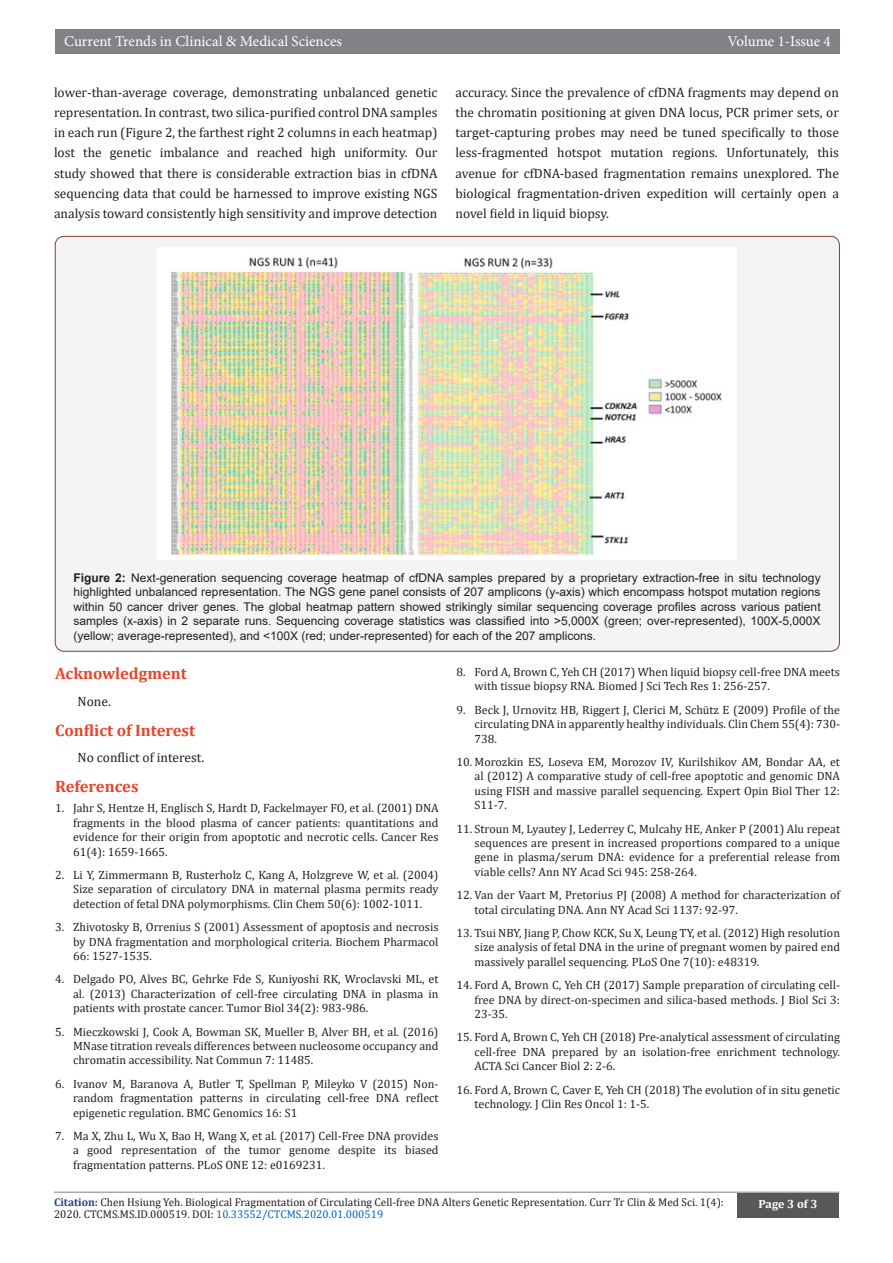
<style>
.page{position:relative;width:893px;height:1263px;background:#fff}
.page>*{position:absolute;margin:0;border:0;box-sizing:border-box;transform-origin:0 0}
.t1{font:700 16.5px "Cambria";color:#e8442a}
.t2{font:15px "Minion Pro";color:#fff}
.t3{font:13.5px/20.2px "Cambria";color:#231f20;text-align:justify}
.t4{font:12px/14.4px "Cambria";color:#231f20;text-align:justify}
.t5{font:12px/14.4px "Arial";color:#231f20;text-align:justify}
.t6{font:700 12px "Cambria";color:#fff}
.t7{font:11.25px "Cambria";color:#231f20}
.t8{font:11.25px "Cambria";color:#0563c1}
.s1{font-weight:700}
.s2{font-weight:700;color:#253f8e}
.s3{color:#231f20}
</style>
<div class="page">
<hr style="left:54px;top:1191px;width:785px;height:2px;background:#a8a9ad">
<div style="left:55px;top:29px;width:785px;height:25px;background:#808285"></div>
<div style="left:737px;top:1193px;width:102px;height:24px;background:#57585a"></div>
<div style="left:55px;top:236px;width:784px;height:415px;background:#f4f4f4;border-radius:9px"></div>
<img style="left:158px;top:247px;width:579px;height:312px">
<p class="t2" style="left:64px;top:31px;width:279px">Current Trends in Clinical &amp; Medical Sciences</p>
<p class="t2" style="left:727px;top:31px;width:105px">Volume 1-Issue 4</p>
<p class="t3" style="left:54px;top:82px;width:385px">lower-than-average coverage, demonstrating unbalanced genetic representation. In contrast, two silica-purified control DNA samples in each run (Figure 2, the farthest right 2 columns in each heatmap) lost the genetic imbalance and reached high uniformity. Our study showed that there is considerable extraction bias in cfDNA sequencing data that could be harnessed to improve existing NGS analysis toward consistently high sensitivity and improve detection</p>
<p class="t3" style="left:455px;top:82px;width:385px">accuracy. Since the prevalence of cfDNA fragments may depend on the chromatin positioning at given DNA locus, PCR primer sets, or target-capturing probes may need be tuned specifically to those less-fragmented hotspot mutation regions. Unfortunately, this avenue for cfDNA-based fragmentation remains unexplored. The biological fragmentation-driven expedition will certainly open a novel field in liquid biopsy.</p>
<p class="t5" style="left:74px;top:570px;width:748px"><span class="s1">Figure 2:</span> Next-generation sequencing coverage heatmap of cfDNA samples prepared by a proprietary extraction-free in situ technology highlighted unbalanced representation. The NGS gene panel consists of 207 amplicons (y-axis) which encompass hotspot mutation regions within 50 cancer driver genes. The global heatmap pattern showed strikingly similar sequencing coverage profiles across various patient samples (x-axis) in 2 separate runs. Sequencing coverage statistics was classified into &gt;5,000X (green; over-represented), 100X-5,000X (yellow; average-represented), and &lt;100X (red; under-represented) for each of the 207 amplicons.</p>
<p class="t1" style="left:55px;top:662px;width:133px">Acknowledgment</p>
<p class="t3" style="left:78px;top:691px;width:35px">None.</p>
<p class="t1" style="left:55px;top:718px;width:142px">Conflict of Interest</p>
<p class="t3" style="left:78px;top:747px;width:128px">No conflict of interest.</p>
<p class="t1" style="left:55px;top:775px;width:85px">References</p>
<p class="t4" style="left:73px;top:801px;width:367px;text-indent:-18px">1. Jahr S, Hentze H, Englisch S, Hardt D, Fackelmayer FO, et al. (2001) DNA fragments in the blood plasma of cancer patients: quantitations and evidence for their origin from apoptotic and necrotic cells. Cancer Res 61(4): 1659-1665.</p>
<p class="t4" style="left:73px;top:867px;width:367px;text-indent:-18px">2. Li Y, Zimmermann B, Rusterholz C, Kang A, Holzgreve W, et al. (2004)<br>Size separation of circulatory DNA in maternal plasma permits ready detection of fetal DNA polymorphisms. Clin Chem 50(6): 1002-1011.</p>
<p class="t4" style="left:73px;top:920px;width:367px;text-indent:-18px">3. Zhivotosky B, Orrenius S (2001) Assessment of apoptosis and necrosis by DNA fragmentation and morphological criteria. Biochem Pharmacol 66: 1527-1535.</p>
<p class="t4" style="left:73px;top:972px;width:367px;text-indent:-18px">4. Delgado PO, Alves BC, Gehrke Fde S, Kuniyoshi RK, Wroclavski ML, et al. (2013) Characterization of cell-free circulating DNA in plasma in patients with prostate cancer. Tumor Biol 34(2): 983-986.</p>
<p class="t4" style="left:73px;top:1024px;width:367px;text-indent:-18px">5. Mieczkowski J, Cook A, Bowman SK, Mueller B, Alver BH, et al. (2016)<br>MNase titration reveals differences between nucleosome occupancy and chromatin accessibility. Nat Commun 7: 11485.</p>
<p class="t4" style="left:73px;top:1076px;width:367px;text-indent:-18px">6. Ivanov M, Baranova A, Butler T, Spellman P, Mileyko V (2015) Non&shy;random fragmentation patterns in circulating cell-free DNA reflect epigenetic regulation. BMC Genomics 16: S1</p>
<p class="t4" style="left:73px;top:1128px;width:367px;text-indent:-18px">7. Ma X, Zhu L, Wu X, Bao H, Wang X, et al. (2017) Cell-Free DNA provides a good representation of the tumor genome despite its biased fragmentation patterns. PLoS ONE 12: e0169231.</p>
<p class="t4" style="left:475px;top:664px;width:367px;text-indent:-18px">8. Ford A, Brown C, Yeh CH (2017) When liquid biopsy cell-free DNA meets with tissue biopsy RNA. Biomed J Sci Tech Res 1: 256-257.</p>
<p class="t4" style="left:475px;top:702px;width:367px;text-indent:-18px">9. Beck J, Urnovitz HB, Riggert J, Clerici M, Schütz E (2009) Profile of the circulating DNA in apparently healthy individuals. Clin Chem 55(4): 730- 738.</p>
<p class="t4" style="left:475px;top:754px;width:367px;text-indent:-18px">10. Morozkin ES, Loseva EM, Morozov IV, Kurilshikov AM, Bondar AA, et al (2012) A comparative study of cell-free apoptotic and genomic DNA using FISH and massive parallel sequencing. Expert Opin Biol Ther 12:<br>S11-7.</p>
<p class="t4" style="left:475px;top:821px;width:367px;text-indent:-18px">11. Stroun M, Lyautey J, Lederrey C, Mulcahy HE, Anker P (2001) Alu repeat sequences are present in increased proportions compared to a unique gene in plasma/serum DNA: evidence for a preferential release from viable cells? Ann NY Acad Sci 945: 258-264.</p>
<p class="t4" style="left:475px;top:888px;width:367px;text-indent:-18px">12. Van der Vaart M, Pretorius PJ (2008) A method for characterization of total circulating DNA. Ann NY Acad Sci 1137: 92-97.</p>
<p class="t4" style="left:475px;top:925px;width:367px;text-indent:-18px">13. Tsui NBY, Jiang P, Chow KCK, Su X, Leung TY, et al. (2012) High resolution size analysis of fetal DNA in the urine of pregnant women by paired end massively parallel sequencing. PLoS One 7(10): e48319.</p>
<p class="t4" style="left:475px;top:978px;width:367px;text-indent:-18px">14. Ford A, Brown C, Yeh CH (2017) Sample preparation of circulating cell&shy;free DNA by direct-on-specimen and silica-based methods. J Biol Sci 3:<br>23-35.</p>
<p class="t4" style="left:475px;top:1030px;width:367px;text-indent:-18px">15. Ford A, Brown C, Yeh CH (2018) Pre-analytical assessment of circulating cell-free DNA prepared by an isolation-free enrichment technology.<br>ACTA Sci Cancer Biol 2: 2-6.</p>
<p class="t4" style="left:475px;top:1082px;width:367px;text-indent:-18px">16. Ford A, Brown C, Caver E, Yeh CH (2018) The evolution of in situ genetic technology. J Clin Res Oncol 1: 1-5.</p>
<p class="t7" style="left:54px;top:1196px;width:671px"><span class="s2">Citation:</span> Chen Hsiung Yeh. Biological Fragmentation of Circulating Cell-free DNA Alters Genetic Representation. Curr Tr Clin &amp; Med Sci. 1(4):</p>
<p class="t6" style="left:758px;top:1196px;width:60px">Page 3 of 3</p>
<p class="t8" style="left:54px;top:1208px;width:331px"><span class="s3">2020. CTCMS.MS.ID.000519. DOI:</span> 10.33552/CTCMS.2020.01.000519</p>
</div>
